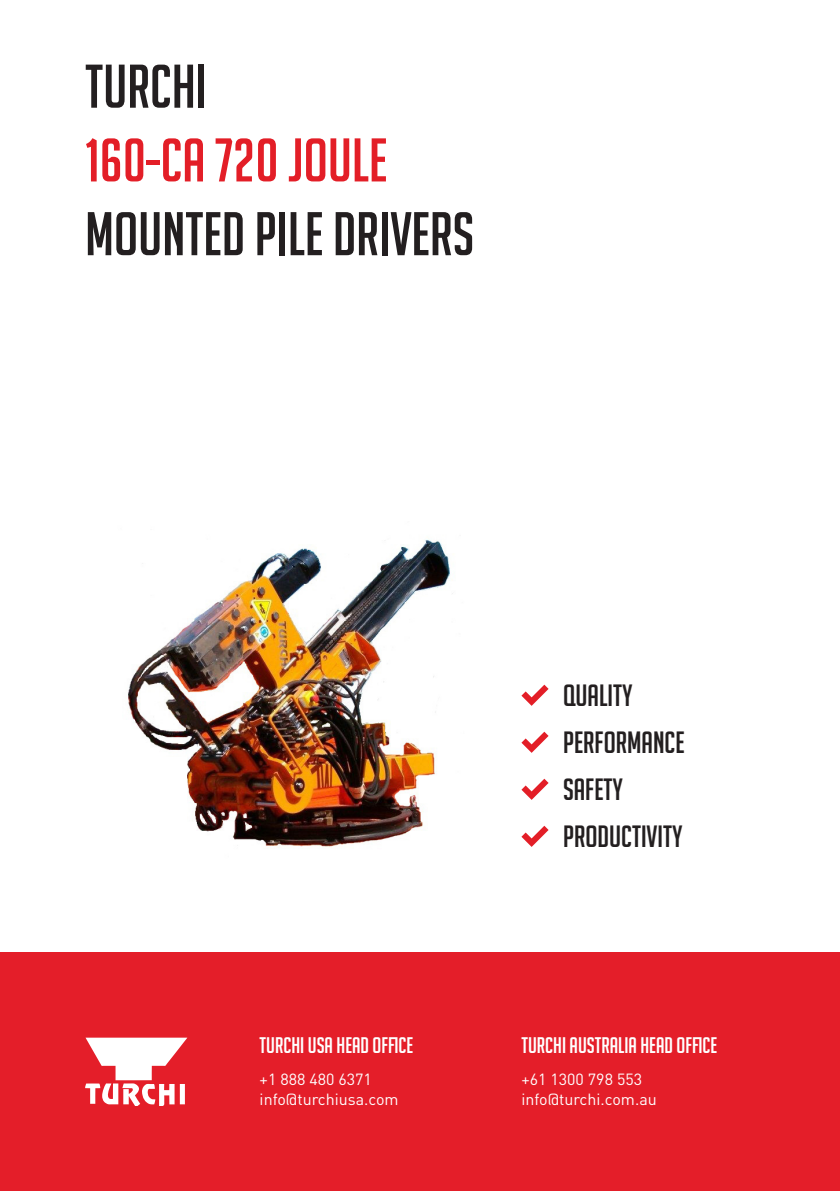
<style>
.page{position:relative;width:840px;height:1191px;background:#fff}
.page>*{position:absolute;margin:0;border:0;box-sizing:border-box;transform-origin:0 0}
.t1{font:60px "Big Noodle Titling";color:#231f20}
.t2{font:60px "Big Noodle Titling";color:#e31e27}
.subheading{font:30px "Big Noodle Titling";color:#231f20}
.t3{font:22px "Big Noodle Titling";color:#fff}
.t4{font:16px "DIN";color:#fff}
</style>
<div class="page">
<div style="left:0;top:952px;width:839px;height:239px;background:#e41e29"></div>
<svg style="left:85px;top:1037px;width:102px;height:69px"></svg>
<svg style="left:521px;top:684px;width:27px;height:22px"></svg>
<svg style="left:521px;top:731px;width:27px;height:22px"></svg>
<svg style="left:521px;top:778px;width:27px;height:22px"></svg>
<svg style="left:521px;top:825px;width:27px;height:22px"></svg>
<img style="left:128px;top:539px;width:325px;height:309px">
<p class="t1" style="left:85px;top:54px;width:123px">TURCHI</p>
<p class="t2" style="left:85px;top:128px;width:303px">160-CA 720 JOULE</p>
<p class="t1" style="left:85px;top:201px;width:390px">MOUNTED PILE DRIVERS</p>
<p class="t3" style="left:259px;top:1033px;width:155px">TURCHI USA HEAD OFFICE</p>
<p class="t4" style="left:259px;top:1069px;width:114px">+1 888 480 6371</p>
<p class="t4" style="left:259px;top:1089px;width:140px">info@turchiusa.com</p>
<p class="subheading" style="left:562px;top:679px;width:71px">QUALITY</p>
<p class="subheading" style="left:562px;top:726px;width:123px">PERFORMANCE</p>
<p class="subheading" style="left:562px;top:773px;width:62px">SAFETY</p>
<p class="subheading" style="left:562px;top:820px;width:121px">PRODUCTIVITY</p>
<p class="t3" style="left:521px;top:1033px;width:197px">TURCHI AUSTRALIA HEAD OFFICE</p>
<p class="t4" style="left:521px;top:1069px;width:122px">+61 1300 798 553</p>
<p class="t4" style="left:521px;top:1089px;width:137px">info@turchi.com.au</p>
</div>
